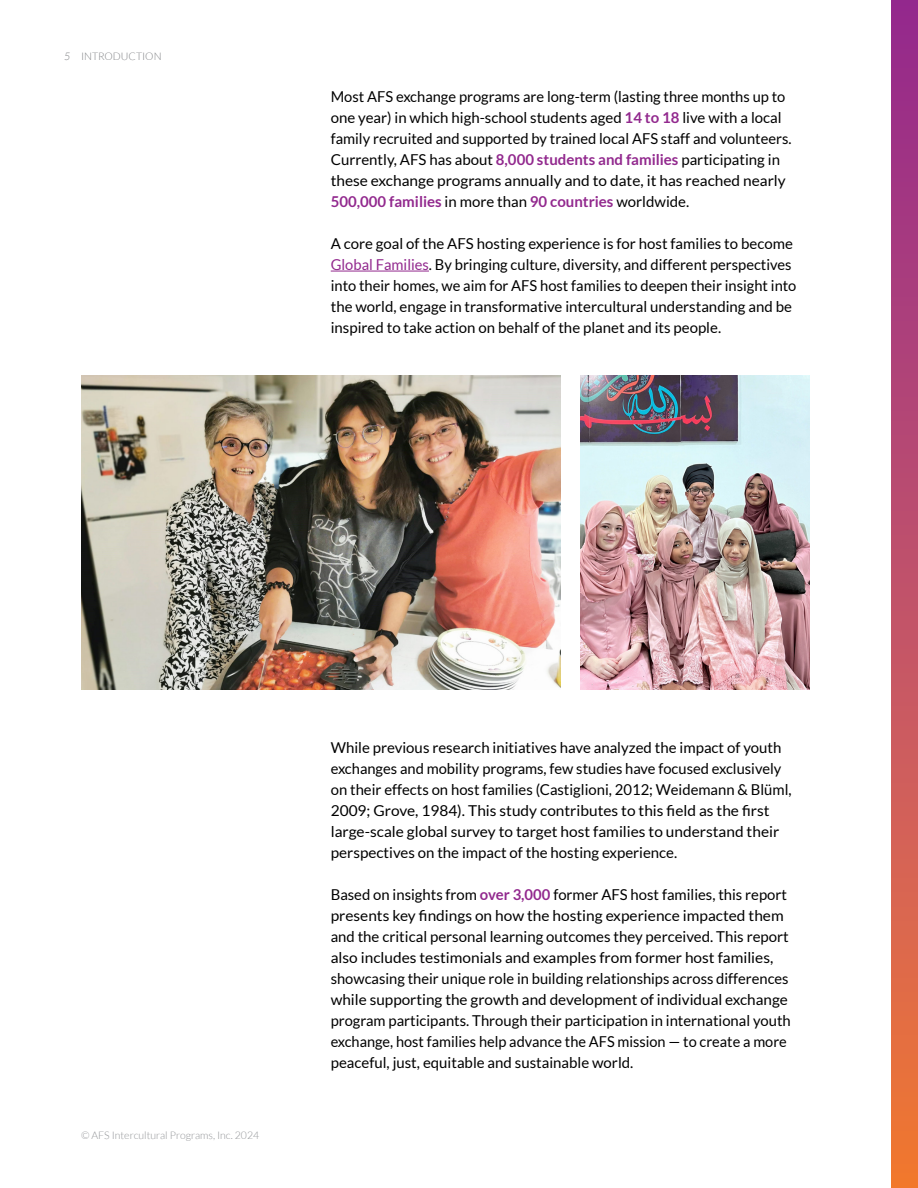
<style>
.page{position:relative;width:918px;height:1188px;background:#fff}
.page>*{position:absolute;margin:0;border:0;box-sizing:border-box;transform-origin:0 0}
.t1{font:15px/21px "Lato";color:#000}
.t2{font:300 10.5px "Lato";color:#939598}
.t3{font:300 10.5px "Lato";color:#808285}
.t4{font:italic 300 10.5px "Lato";color:#808285}
.s1{font-weight:700;color:#92298e}
.s2{color:#92298e}
</style>
<div class="page">
<div style="left:891px;top:0;width:27px;height:1188px;background:linear-gradient(to bottom,#932993,#f07938)"></div>
<hr style="left:331px;top:271px;width:98px;height:1px;background:#92298e">
<img style="left:580px;top:375px;width:230px;height:315px">
<img style="left:81px;top:375px;width:479px;height:315px">
<p class="t4" style="left:64px;top:51px;width:8px">5</p>
<p class="t3" style="left:81px;top:51px;width:82px">INTRODUCTION</p>
<p class="t1" style="left:331px;top:86px;width:462px">Most AFS exchange programs are long-term (lasting three months up to one year) in which high-school students aged <span class="s1">14 to 18</span> live with a local family recruited and supported by trained local AFS staff and volunteers.<br>Currently, AFS has about <span class="s1">8,000 students and families</span> participating in these exchange programs annually and to date, it has reached nearly <span class="s1">500,000 families</span> in more than <span class="s1">90 countries</span> worldwide.</p>
<p class="t1" style="left:331px;top:233px;width:467px">A core goal of the AFS hosting experience is for host families to become <span class="s2">Global Families</span>. By bringing culture, diversity, and different perspectives into their homes, we aim for AFS host families to deepen their insight into the world, engage in transformative intercultural understanding and be inspired to take action on behalf of the planet and its people.</p>
<p class="t2" style="left:81px;top:1130px;width:180px">© AFS Intercultural Programs, Inc. 2024</p>
<p class="t1" style="left:331px;top:737px;width:462px">While previous research initiatives have analyzed the impact of youth exchanges and mobility programs, few studies have focused exclusively on their effects on host families (Castiglioni, 2012; Weidemann &amp; Blüml, 2009; Grove, 1984). This study contributes to this field as the first large-scale global survey to target host families to understand their perspectives on the impact of the hosting experience.</p>
<p class="t1" style="left:331px;top:884px;width:462px">Based on insights from <span class="s1">over 3,000</span> former AFS host families, this report presents key findings on how the hosting experience impacted them and the critical personal learning outcomes they perceived. This report also includes testimonials and examples from former host families, showcasing their unique role in building relationships across differences while supporting the growth and development of individual exchange program participants. Through their participation in international youth exchange, host families help advance the AFS mission — to create a more peaceful, just, equitable and sustainable world.</p>
</div>
